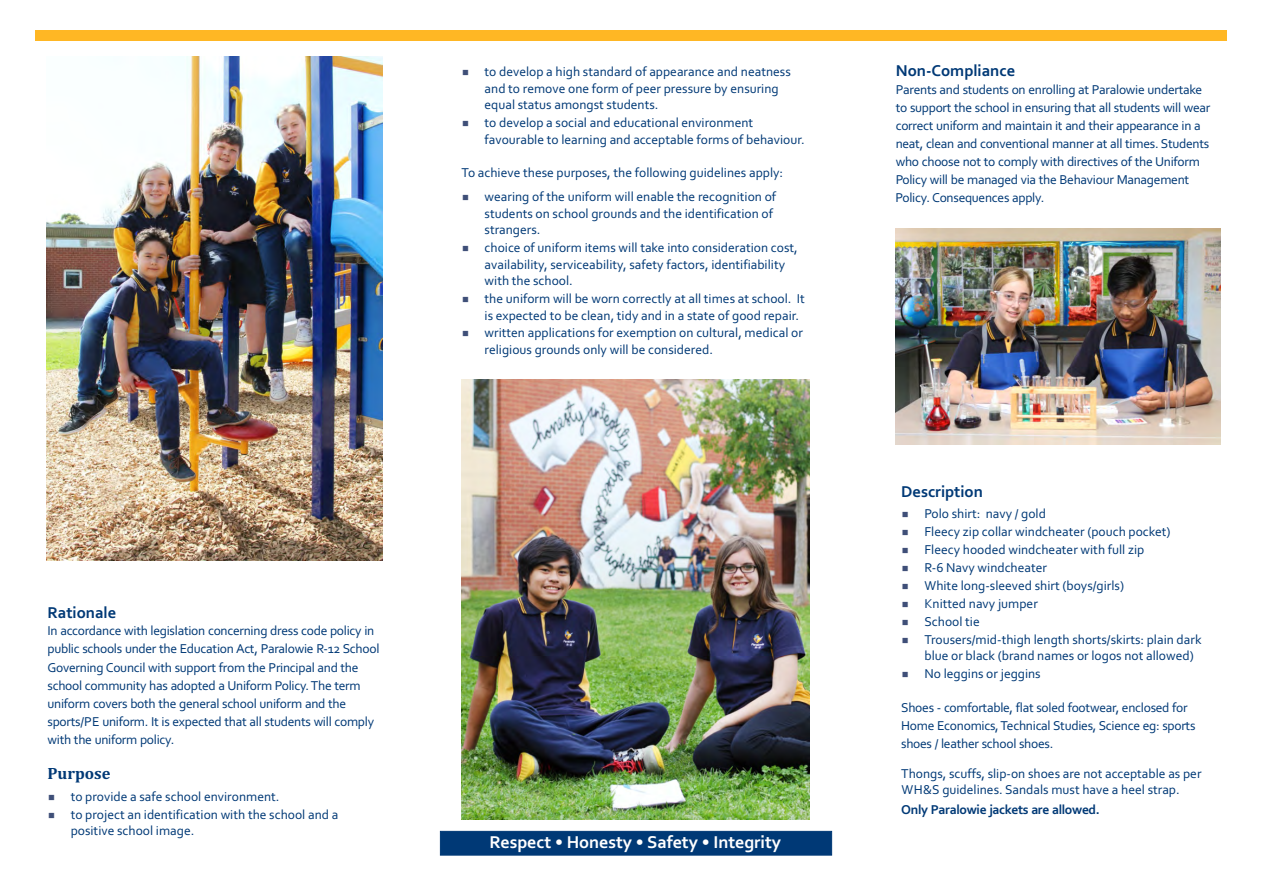
<style>
.page{position:relative;width:1263px;height:893px;background:#fff}
.page>*{position:absolute;margin:0;border:0;box-sizing:border-box;transform-origin:0 0}
.t1{font:700 18px "Corbel";color:#fff}
.t2{font:700 16.5px "Corbel";color:#003976}
.t3{font:700 16.5px "Cambria";color:#003976}
.t4{font:13.5px/16.5px "Corbel";color:#003976}
.t5{font:13.5px/18.1px "Corbel";letter-spacing:-.02em;color:#003976}
.t6{font:700 13.5px "Corbel";letter-spacing:-.02em;color:#003976}
.s1{color:#3f4f78}
</style>
<div class="page">
<img style="left:46px;top:56px;width:336px;height:504px">
<img style="left:462px;top:379px;width:348px;height:440px">
<div style="left:35px;top:30px;width:1191px;height:11px;background:#ffb724"></div>
<div style="left:440px;top:831px;width:392px;height:24px;background:#003976;border:1px solid #003976"></div>
<img style="left:896px;top:229px;width:324px;height:216px">
<p class="t4" style="left:485px;top:65px;width:308px;text-indent:-23px"><span class="s1">▪</span> to develop a high standard of appearance and neatness and to remove one form of peer pressure by ensuring equal status amongst students.</p>
<p class="t4" style="left:485px;top:116px;width:322px;text-indent:-23px"><span class="s1">▪</span> to develop a social and educational environment favourable to learning and acceptable forms of behaviour.</p>
<p class="t4" style="left:461px;top:166px;width:323px">To achieve these purposes, the following guidelines apply:</p>
<p class="t4" style="left:485px;top:189px;width:293px;text-indent:-23px"><span class="s1">▪</span> wearing of the uniform will enable the recognition of students on school grounds and the identification of strangers.</p>
<p class="t4" style="left:485px;top:240px;width:315px;text-indent:-23px"><span class="s1">▪</span> choice of uniform items will take into consideration cost, availability, serviceability, safety factors, identifiability with the school.</p>
<p class="t4" style="left:485px;top:291px;width:322px;text-indent:-23px"><span class="s1">▪</span> the uniform will be worn correctly at all times at school. It is expected to be clean, tidy and in a state of good repair.</p>
<p class="t4" style="left:485px;top:326px;width:320px;text-indent:-23px"><span class="s1">▪</span> written applications for exemption on cultural, medical or religious grounds only will be considered.</p>
<p class="t2" style="left:48px;top:606px;width:70px">Rationale</p>
<p class="t5" style="left:47px;top:623px;width:333px">In accordance with legislation concerning dress code policy in public schools under the Education Act, Paralowie R-12 School Governing Council with support from the Principal and the school community has adopted a Uniform Policy. The term uniform covers both the general school uniform and the sports/PE uniform. It is expected that all students will comply with the uniform policy.</p>
<p class="t3" style="left:47px;top:766px;width:65px">Purpose</p>
<p class="t4" style="left:47px;top:789px;width:233px"><span class="s1">▪</span> to provide a safe school environment.</p>
<p class="t4" style="left:71px;top:807px;width:269px;text-indent:-23px"><span class="s1">▪</span> to project an identification with the school and a positive school image.</p>
<h1 class="t1" style="left:490px;top:835px;width:293px">Respect • Honesty • Safety • Integrity</h1>
<p class="t2" style="left:896px;top:64px;width:121px">Non-Compliance</p>
<p class="t5" style="left:896px;top:81px;width:316px">Parents and students on enrolling at Paralowie undertake to support the school in ensuring that all students will wear correct uniform and maintain it and their appearance in a neat, clean and conventional manner at all times. Students who choose not to comply with directives of the Uniform Policy will be managed via the Behaviour Management Policy. Consequences apply.</p>
<p class="t2" style="left:901px;top:485px;width:83px">Description</p>
<p class="t4" style="left:901px;top:506px;width:146px"><span class="s1">▪</span> Polo shirt: navy / gold</p>
<p class="t4" style="left:901px;top:524px;width:271px"><span class="s1">▪</span> Fleecy zip collar windcheater (pouch pocket)</p>
<p class="t4" style="left:901px;top:542px;width:245px"><span class="s1">▪</span> Fleecy hooded windcheater with full zip</p>
<p class="t4" style="left:901px;top:560px;width:147px"><span class="s1">▪</span> R-6 Navy windcheater</p>
<p class="t4" style="left:901px;top:578px;width:224px"><span class="s1">▪</span> White long-sleeved shirt (boys/girls)</p>
<p class="t4" style="left:901px;top:596px;width:138px"><span class="s1">▪</span> Knitted navy jumper</p>
<p class="t4" style="left:901px;top:614px;width:80px"><span class="s1">▪</span> School tie</p>
<p class="t4" style="left:924px;top:632px;width:279px;text-indent:-23px"><span class="s1">▪</span> Trousers/mid-thigh length shorts/skirts: plain dark blue or black (brand names or logos not allowed)</p>
<p class="t4" style="left:901px;top:666px;width:141px"><span class="s1">▪</span> No leggins or jeggins</p>
<p class="t5" style="left:901px;top:699px;width:296px">Shoes - comfortable, flat soled footwear, enclosed for<br>Home Economics, Technical Studies, Science eg: sports shoes / leather school shoes.</p>
<p class="t4" style="left:901px;top:766px;width:302px">Thongs, scuffs, slip-on shoes are not acceptable as per<br>WH&amp;S guidelines. Sandals must have a heel strap.</p>
<p class="t6" style="left:901px;top:804px;width:200px">Only Paralowie jackets are allowed.</p>
</div>
